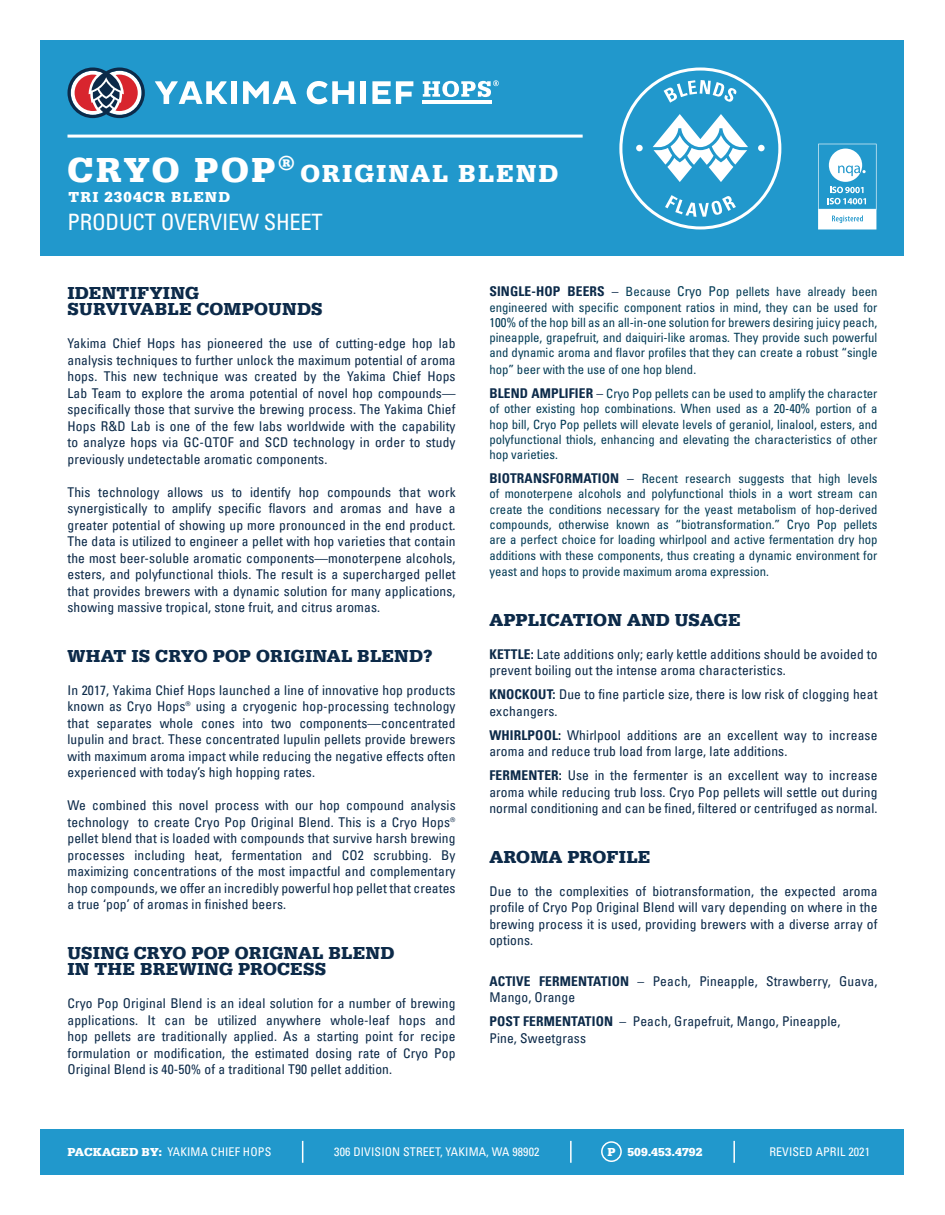
<style>
.page{position:relative;width:945px;height:1215px;background:#fff}
.page>*{position:absolute;margin:0;border:0;box-sizing:border-box;transform-origin:0 0}
.t1{font:700 36px "Egyptienne URW";letter-spacing:.06em;color:#fff}
.t2{font:700 25.5px "Egyptienne URW";letter-spacing:.075em;color:#fff}
.t3{font:condensed 22.5px "Univers LT Std";letter-spacing:-.01em;color:#fff}
.t4{font:700 18px/16.5px "Egyptienne URW";letter-spacing:.01em;color:#0c2a49}
.t5{font:700 15px "Egyptienne URW";letter-spacing:.075em;color:#fff}
.t6{font:condensed 13.5px/16.5px "Univers LT Pro";letter-spacing:.01em;color:#0c2a49;text-align:justify}
.t7{font:condensed 12.75px/15.3px "Univers LT Std";color:#033b55;text-align:justify}
.t8{font:condensed 12px "Univers LT Pro";letter-spacing:.01em;color:#fff}
.t9{font:700 12px "Egyptienne URW";letter-spacing:.01em;color:#fff}
.s1{font-family:"Univers LT Pro";font-weight:700;font-size:13.5px;color:#0c2a49}
.s2{font-family:"Univers LT Pro";font-size:13.5px;color:#0c2a49}
.s3{font-size:13.5px}
.s4{font-weight:700}
.s5{font-family:"Egyptienne URW";font-weight:700;font-stretch:normal}
</style>
<div class="page">
<div style="left:40px;top:1129px;width:864px;height:45px;background:#2198cc"></div>
<div style="left:601px;top:1141px;width:21px;height:21px;border:2px solid #fff;border-radius:50%"></div>
<svg style="left:302px;top:1141px;width:1px;height:22px"></svg>
<hr style="left:570px;top:1141px;width:2px;height:22px;background:#fff">
<hr style="left:733px;top:1141px;width:2px;height:22px;background:#fff">
<div style="left:40px;top:40px;width:864px;height:216px;background:#2198cc"></div>
<hr style="left:68px;top:135px;width:515px;height:3px;background:#fff">
<svg style="left:818px;top:144px;width:59px;height:86px"></svg>
<svg style="left:67px;top:68px;width:78px;height:50px;background:#817287"></svg>
<svg style="left:155px;top:81px;width:72px;height:23px"></svg>
<div style="left:231px;top:81px;width:6px;height:23px;background:#fff"></div>
<svg style="left:243px;top:81px;width:53px;height:23px"></svg>
<svg style="left:307px;top:81px;width:47px;height:23px"></svg>
<div style="left:361px;top:81px;width:5px;height:23px;background:#fff"></div>
<svg style="left:372px;top:81px;width:41px;height:23px"></svg>
<hr style="left:423px;top:101px;width:69px;height:3px;background:#fff">
<svg style="left:423px;top:80px;width:76px;height:17px"></svg>
<svg style="left:619px;top:68px;width:162px;height:162px"></svg>
<p class="t1" style="left:68px;top:148px;width:229px">CRYO POP<sup>®</sup></p>
<p class="t2" style="left:300px;top:158px;width:259px">ORIGINAL BLEND</p>
<p class="t5" style="left:69px;top:188px;width:163px">TRI 2304CR BLEND</p>
<p class="t3" style="left:68px;top:207px;width:257px">PRODUCT OVERVIEW SHEET</p>
<p class="t4" style="left:68px;top:285px;width:133px">IDENTIFYING</p>
<p class="t4" style="left:68px;top:302px;width:257px">SURVIVABLE COMPOUNDS</p>
<p class="t6" style="left:68px;top:335px;width:390px">Yakima Chief Hops has pioneered the use of cutting-edge hop lab analysis techniques to further unlock the maximum potential of aroma hops. This new technique was created by the Yakima Chief Hops Lab Team to explore the aroma potential of novel hop compounds— specifically those that survive the brewing process. The Yakima Chief Hops R&amp;D Lab is one of the few labs worldwide with the capability to analyze hops via GC-QTOF and SCD technology in order to study previously undetectable aromatic components.</p>
<p class="t6" style="left:68px;top:484px;width:390px">This technology allows us to identify hop compounds that work synergistically to amplify specific flavors and aromas and have a greater potential of showing up more pronounced in the end product.<br>The data is utilized to engineer a pellet with hop varieties that contain the most beer-soluble aromatic components—monoterpene alcohols, esters, and polyfunctional thiols. The result is a supercharged pellet that provides brewers with a dynamic solution for many applications, showing massive tropical, stone fruit, and citrus aromas.</p>
<p class="t4" style="left:68px;top:648px;width:367px">WHAT IS CRYO POP ORIGINAL BLEND?</p>
<p class="t6" style="left:68px;top:682px;width:390px">In 2017, Yakima Chief Hops launched a line of innovative hop products known as Cryo Hops® using a cryogenic hop-processing technology that separates whole cones into two components—concentrated lupulin and bract. These concentrated lupulin pellets provide brewers with maximum aroma impact while reducing the negative effects often experienced with today’s high hopping rates.</p>
<p class="t6" style="left:68px;top:797px;width:390px">We combined this novel process with our hop compound analysis technology to create Cryo Pop Original Blend. This is a Cryo Hops® pellet blend that is loaded with compounds that survive harsh brewing processes including heat, fermentation and CO2 scrubbing. By maximizing concentrations of the most impactful and complementary hop compounds, we offer an incredibly powerful hop pellet that creates a true ‘pop’ of aromas in finished beers.</p>
<p class="t4" style="left:68px;top:945px;width:328px">USING CRYO POP ORIGNAL BLEND<br>IN THE BREWING PROCESS</p>
<p class="t6" style="left:68px;top:995px;width:390px">Cryo Pop Original Blend is an ideal solution for a number of brewing applications. It can be utilized anywhere whole-leaf hops and hop pellets are traditionally applied. As a starting point for recipe formulation or modification, the estimated dosing rate of Cryo Pop Original Blend is 40-50% of a traditional T90 pellet addition.</p>
<p class="t7" style="left:489px;top:284px;width:390px"><span class="s1">SINGLE-HOP BEERS</span> <span class="s2">–</span> Because <span class="s3">Cryo Pop</span> pellets have already been engineered with specific component ratios in mind, they can be used for 100% of the hop bill as an all-in-one solution for brewers desiring juicy peach, pineapple, grapefruit, and daiquiri-like aromas. They provide such powerful and dynamic aroma and flavor profiles that they can create a robust “single</p>
<p class="t7" style="left:489px;top:362px;width:208px">hop” beer with the use of one hop blend.</p>
<p class="t7" style="left:489px;top:386px;width:390px"><span class="s1">BLEND AMPLIFIER</span> <span class="s2">–</span> Cryo Pop pellets can be used to amplify the character of other existing hop combinations. When used as a 20-40% portion of a hop bill, Cryo Pop pellets will elevate levels of geraniol, linalool, esters, and polyfunctional thiols, enhancing and elevating the characteristics of other hop varieties.</p>
<p class="t7" style="left:489px;top:471px;width:390px"><span class="s1">BIOTRANSFORMATION</span> <span class="s2">–</span> Recent research suggests that high levels of monoterpene alcohols and polyfunctional thiols in a wort stream can create the conditions necessary for the yeast metabolism of hop-derived compounds, otherwise known as “biotransformation.” Cryo Pop pellets are a perfect choice for loading whirlpool and active fermentation dry hop additions with these components, thus creating a dynamic environment for</p>
<p class="t7" style="left:489px;top:564px;width:281px">yeast and hops to provide maximum aroma expression.</p>
<p class="t4" style="left:489px;top:612px;width:253px">APPLICATION AND USAGE</p>
<p class="t6" style="left:489px;top:645px;width:390px"><span class="s4">KETTLE:</span> Late additions only; early kettle additions should be avoided to prevent boiling out the intense aroma characteristics.</p>
<p class="t6" style="left:489px;top:686px;width:390px"><span class="s4">KNOCKOUT:</span> Due to fine particle size, there is low risk of clogging heat exchangers.</p>
<p class="t6" style="left:489px;top:726px;width:390px"><span class="s4">WHIRLPOOL:</span> Whirlpool additions are an excellent way to increase aroma and reduce trub load from large, late additions.</p>
<p class="t6" style="left:489px;top:767px;width:390px"><span class="s4">FERMENTER:</span> Use in the fermenter is an excellent way to increase aroma while reducing trub loss. Cryo Pop pellets will settle out during normal conditioning and can be fined, filtered or centrifuged as normal.</p>
<p class="t4" style="left:489px;top:849px;width:163px">AROMA PROFILE</p>
<p class="t6" style="left:489px;top:882px;width:390px">Due to the complexities of biotransformation, the expected aroma profile of Cryo Pop Original Blend will vary depending on where in the brewing process it is used, providing brewers with a diverse array of options.</p>
<p class="t6" style="left:489px;top:972px;width:390px"><span class="s4">ACTIVE FERMENTATION</span> – Peach, Pineapple, Strawberry, Guava,<br>Mango, Orange</p>
<p class="t6" style="left:489px;top:1013px;width:353px"><span class="s4">POST FERMENTATION</span> – Peach, Grapefruit, Mango, Pineapple,</p>
<p class="t6" style="left:489px;top:1029px;width:98px">Pine, Sweetgrass</p>
<p class="t8" style="left:68px;top:1144px;width:205px"><span class="s5">PACKAGED BY:</span> YAKIMA CHIEF HOPS</p>
<p class="t8" style="left:334px;top:1144px;width:207px">306 DIVISION STREET, YAKIMA, WA 98902</p>
<p class="t9" style="left:607px;top:1145px;width:97px">P 509.453.4792</p>
<p class="t8" style="left:769px;top:1144px;width:102px">REVISED APRIL 2021</p>
</div>
